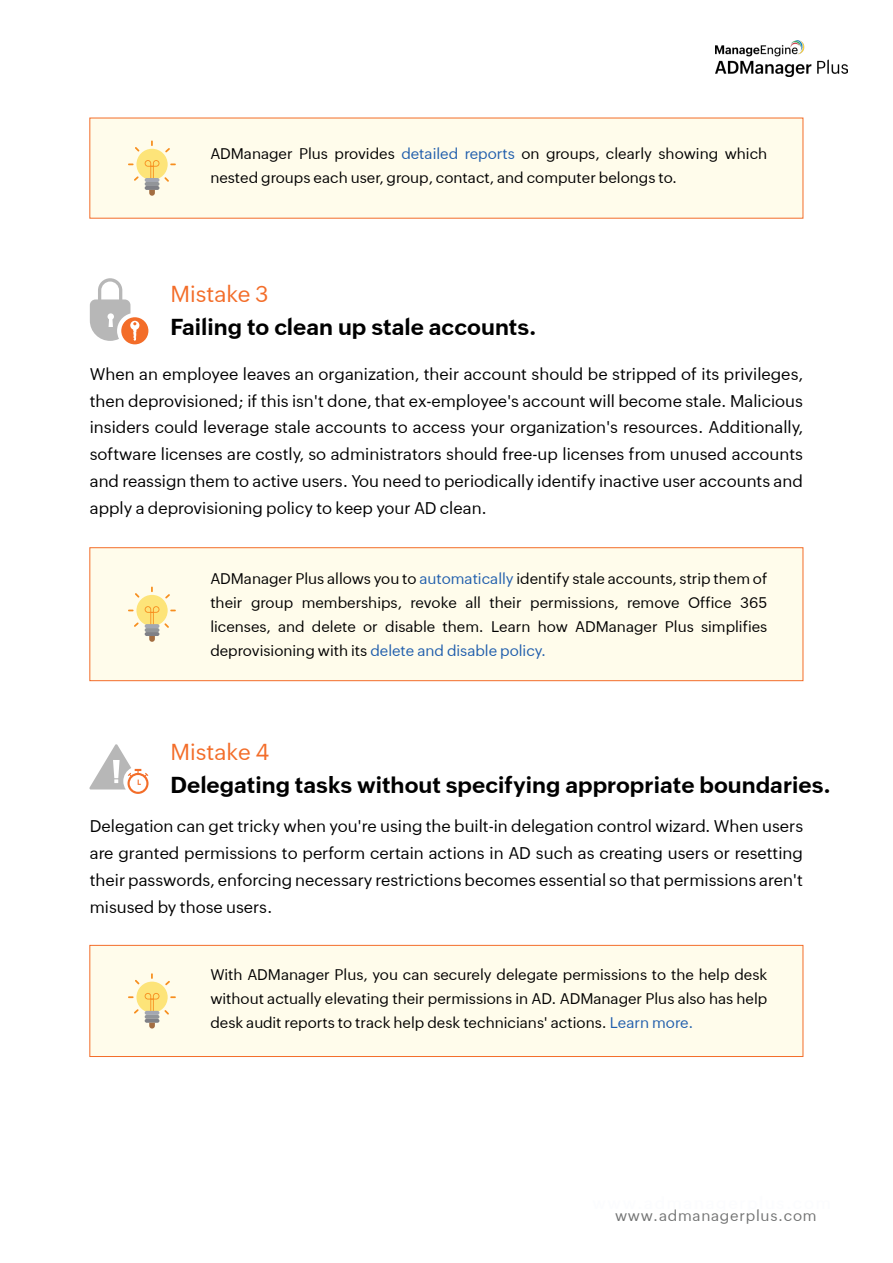
<style>
.page{position:relative;width:893px;height:1263px;background:#fff}
.page>*{position:absolute;margin:0;border:0;box-sizing:border-box;transform-origin:0 0}
.t1{font:700 22.5px "Zoho Puvi";color:#000}
.t2{font:22.5px "Zoho Puvi";color:#f36d29}
.t3{font:16.5px/27px "Zoho Puvi";color:#000;text-align:justify}
.t4{font:15px/24px "Zoho Puvi";color:#000;text-align:justify}
.t5{font:15px "Zoho Puvi";letter-spacing:.05em;color:#727373}
.s1{color:#205eac}
</style>
<div class="page">
<div style="left:90px;top:118px;width:713px;height:100px;background:#fffceb"></div>
<div style="left:136px;top:149px;width:32px;height:31px;background:#fde479;border-radius:50%"></div>
<hr style="left:145px;top:182px;width:14px;height:4px;background:#929599;border-radius:2px">
<hr style="left:145px;top:186px;width:14px;height:4px;background:#7f8086;border-radius:2px">
<svg style="left:149px;top:190px;width:6px;height:6px"></svg>
<svg style="left:128px;top:163px;width:6px;height:2px"></svg>
<svg style="left:151px;top:140px;width:2px;height:6px"></svg>
<svg style="left:165px;top:148px;width:5px;height:4px"></svg>
<svg style="left:134px;top:176px;width:5px;height:5px"></svg>
<svg style="left:145px;top:160px;width:31px;height:22px"></svg>
<svg style="left:135px;top:147px;width:4px;height:4px"></svg>
<div style="left:90px;top:547px;width:713px;height:134px;background:#fffceb;border:1px solid #f36d29"></div>
<div style="left:136px;top:595px;width:32px;height:31px;background:#fde479;border-radius:50%"></div>
<hr style="left:145px;top:628px;width:14px;height:4px;background:#929599;border-radius:2px">
<hr style="left:145px;top:632px;width:14px;height:4px;background:#7f8086;border-radius:2px">
<svg style="left:149px;top:636px;width:6px;height:6px"></svg>
<svg style="left:165px;top:594px;width:5px;height:4px"></svg>
<svg style="left:134px;top:622px;width:5px;height:5px"></svg>
<svg style="left:145px;top:606px;width:31px;height:22px"></svg>
<svg style="left:135px;top:593px;width:4px;height:5px"></svg>
<div style="left:90px;top:945px;width:713px;height:112px;background:#fffceb;border:1px solid #f36d29"></div>
<div style="left:136px;top:981px;width:32px;height:32px;background:#fde479;border-radius:50%"></div>
<hr style="left:145px;top:1011px;width:14px;height:4px;background:#acafb5;border-radius:2px">
<svg style="left:145px;top:1015px;width:14px;height:4px"></svg>
<svg style="left:145px;top:1019px;width:14px;height:4px"></svg>
<svg style="left:149px;top:1023px;width:6px;height:5px"></svg>
<svg style="left:128px;top:996px;width:6px;height:2px"></svg>
<svg style="left:151px;top:973px;width:2px;height:6px"></svg>
<svg style="left:165px;top:981px;width:5px;height:4px"></svg>
<svg style="left:134px;top:1009px;width:5px;height:4px"></svg>
<svg style="left:145px;top:993px;width:31px;height:21px"></svg>
<svg style="left:90px;top:278px;width:58px;height:66px"></svg>
<svg style="left:89px;top:744px;width:60px;height:50px"></svg>
<img style="left:715px;top:41px;width:133px;height:35px">
<p class="t4" style="left:210px;top:140px;width:558px">ADManager Plus provides <span class="s1">detailed reports</span> on groups, clearly showing which nested groups each user, group, contact, and computer belongs to.</p>
<h1 class="t2" style="left:170px;top:277px;width:100px">Mistake 3</h1>
<h1 class="t1" style="left:170px;top:310px;width:368px">Failing to clean up stale accounts.</h1>
<p class="t3" style="left:90px;top:359px;width:715px">When an employee leaves an organization, their account should be stripped of its privileges, then deprovisioned; if this isn't done, that ex-employee's account will become stale. Malicious insiders could leverage stale accounts to access your organization's resources. Additionally, software licenses are costly, so administrators should free-up licenses from unused accounts and reassign them to active users. You need to periodically identify inactive user accounts and apply a deprovisioning policy to keep your AD clean.</p>
<p class="t4" style="left:210px;top:565px;width:559px">ADManager Plus allows you to <span class="s1">automatically</span> identify stale accounts, strip them of their group memberships, revoke all their permissions, remove Office 365 licenses, and delete or disable them. Learn how ADManager Plus simplifies deprovisioning with its <span class="s1">delete and disable policy.</span></p>
<h1 class="t2" style="left:171px;top:735px;width:100px">Mistake 4</h1>
<h1 class="t1" style="left:171px;top:767px;width:662px">Delegating tasks without specifying appropriate boundaries.</h1>
<p class="t3" style="left:90px;top:811px;width:715px">Delegation can get tricky when you're using the built-in delegation control wizard. When users are granted permissions to perform certain actions in AD such as creating users or resetting their passwords, enforcing necessary restrictions becomes essential so that permissions aren't misused by those users.</p>
<p class="t4" style="left:210px;top:961px;width:559px">With ADManager Plus, you can securely delegate permissions to the help desk without actually elevating their permissions in AD. ADManager Plus also has help desk audit reports to track help desk technicians' actions. <span class="s1">Learn more.</span></p>
<p class="t5" style="left:615px;top:1204px;width:203px">www.admanagerplus.com</p>
</div>
